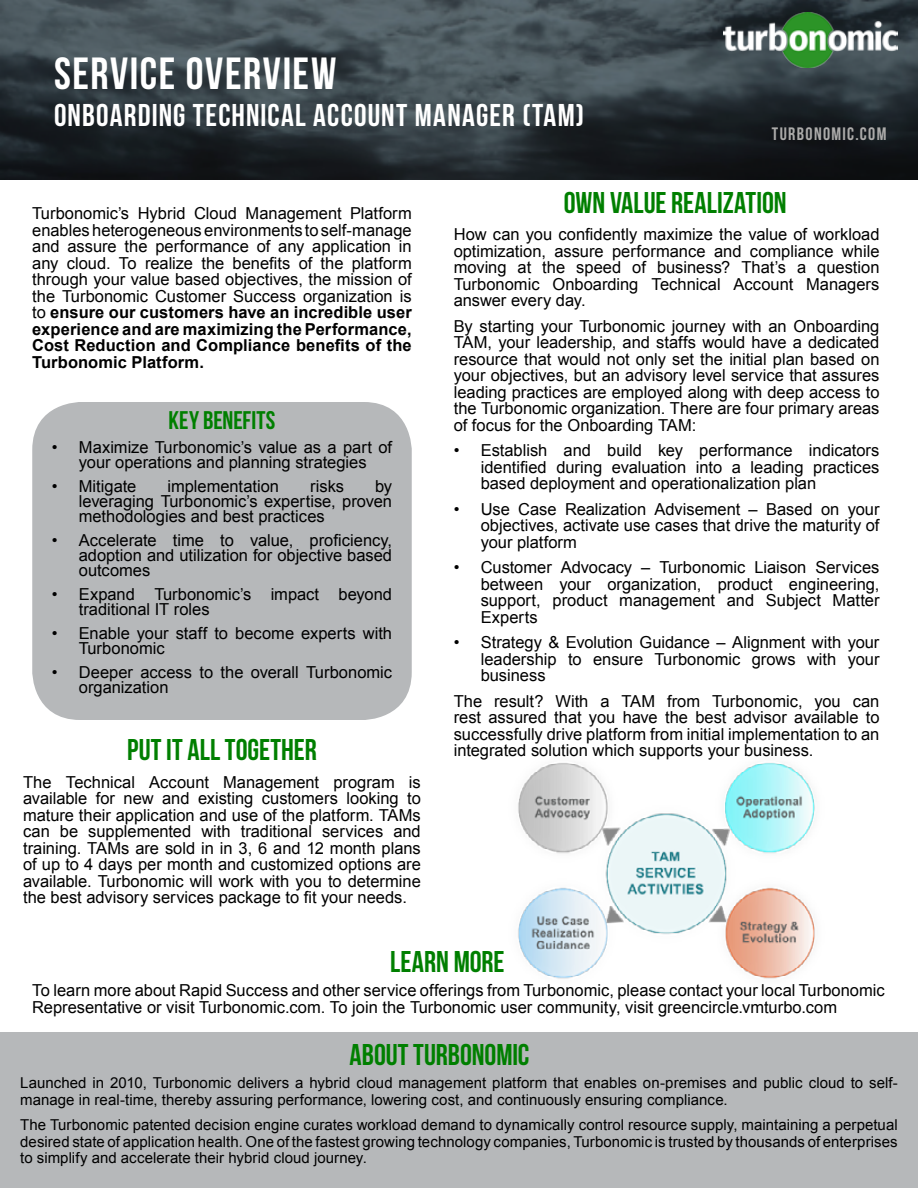
<style>
.page{position:relative;width:918px;height:1188px;background:#fff}
.page>*{position:absolute;margin:0;border:0;box-sizing:border-box;transform-origin:0 0}
.t1{font:45px "Bebas Neue";letter-spacing:.035em;color:#fff}
.t2{font:31.5px "Bebas Neue";letter-spacing:.035em;color:#fff}
.t3{font:30px "Bebas Neue";color:#007f00}
.t4{font:25.5px "Bebas Neue";letter-spacing:.005em;color:#007f00}
.t5{font:18px "Bebas Neue";letter-spacing:.075em;color:#acabaa}
.t6{font:16.5px/16.5px "Arial";color:#000;text-align:justify}
.t7{font:15px/16.5px "Arial";letter-spacing:.005em;color:#000}
.s1{font-weight:700}
</style>
<div class="page">
<svg style="left:0;top:0;width:918px;height:180px;background:#323b41"></svg>
<div style="left:0;top:1032px;width:918px;height:156px;background:#b6b8ba"></div>
<img style="left:724px;top:13px;width:174px;height:54px">
<div style="left:32px;top:402px;width:380px;height:318px;background:#b6b8ba;border-radius:48px"></div>
<img style="left:518px;top:763px;width:297px;height:216px">
<h1 class="t1" style="left:54px;top:48px;width:284px">SERVICE OVERVIEW</h1>
<h2 class="t2" style="left:54px;top:98px;width:532px">ONBOARDING TECHNICAL ACCOUNT MANAGER (TAM)</h2>
<p class="t5" style="left:772px;top:124px;width:116px">TURBONOMIC.COM</p>
<p class="t6" style="left:32px;top:206px;width:381px">Turbonomic’s Hybrid Cloud Management Platform enables heterogeneous environments to self-manage and assure the performance of any application in any cloud. To realize the benefits of the platform through your value based objectives, the mission of the Turbonomic Customer Success organization is to <span class="s1">ensure our customers have an incredible user experience and are maximizing the Performance, Cost Reduction and Compliance benefits of the Turbonomic Platform.</span></p>
<h3 class="t4" style="left:169px;top:406px;width:108px">KEY BENEFITS</h3>
<p class="t6" style="left:52px;top:440px;width:342px;line-height:15px;text-align:center">• Maximize Turbonomic’s value as a part of your operations and planning strategies</p>
<p class="t6" style="left:52px;top:478px;width:86px">• Mitigate</p>
<p class="t6" style="left:167px;top:478px;width:113px">implementation</p>
<p class="t6" style="left:310px;top:478px;width:35px">risks</p>
<p class="t6" style="left:79px;top:479px;width:315px;line-height:15px;text-indent:296px">by leveraging Turbonomic’s expertise, proven methodologies and best practices</p>
<p class="t6" style="left:79px;top:533px;width:315px;line-height:15px;text-indent:-27px">• Accelerate time to value, proficiency, adoption and utilization for objective based outcomes</p>
<p class="t6" style="left:79px;top:587px;width:315px;line-height:15px;text-indent:-27px">• Expand Turbonomic’s impact beyond traditional IT roles</p>
<p class="t6" style="left:79px;top:626px;width:315px;line-height:15px;text-indent:-27px">• Enable your staff to become experts with<br>Turbonomic</p>
<p class="t6" style="left:79px;top:665px;width:315px;line-height:15px;text-indent:-27px">• Deeper access to the overall Turbonomic organization</p>
<h3 class="t3" style="left:127px;top:733px;width:191px">PUT IT ALL TOGETHER</h3>
<p class="t6" style="left:23px;top:774px;width:399px">The Technical Account Management program is available for new and existing customers looking to mature their application and use of the platform. TAMs can be supplemented with traditional services and training. TAMs are sold in in 3, 6 and 12 month plans of up to 4 days per month and customized options are available. Turbonomic will work with you to determine the best advisory services package to fit your needs.</p>
<h3 class="t3" style="left:564px;top:186px;width:224px">OWN VALUE REALIZATION</h3>
<p class="t6" style="left:454px;top:226px;width:427px">How can you confidently maximize the value of workload optimization, assure performance and compliance while moving at the speed of business? That’s a question Turbonomic Onboarding Technical Account Managers answer every day.</p>
<p class="t6" style="left:454px;top:318px;width:427px">By starting your Turbonomic journey with an Onboarding TAM, your leadership, and staffs would have a dedicated resource that would not only set the initial plan based on your objectives, but an advisory level service that assures leading practices are employed along with deep access to the Turbonomic organization. There are four primary areas of focus for the Onboarding TAM:</p>
<p class="t6" style="left:481px;top:442px;width:400px;text-indent:-27px">• Establish and build key performance indicators identified during evaluation into a leading practices based deployment and operationalization plan</p>
<p class="t6" style="left:481px;top:501px;width:400px;text-indent:-27px">• Use Case Realization Advisement – Based on your objectives, activate use cases that drive the maturity of your platform</p>
<p class="t6" style="left:481px;top:559px;width:400px;text-indent:-27px">• Customer Advocacy – Turbonomic Liaison Services between your organization, product engineering, support, product management and Subject Matter Experts</p>
<p class="t6" style="left:481px;top:634px;width:400px;text-indent:-27px">• Strategy &amp; Evolution Guidance – Alignment with your leadership to ensure Turbonomic grows with your business</p>
<p class="t6" style="left:454px;top:693px;width:427px">The result? With a TAM from Turbonomic, you can rest assured that you have the best advisor available to successfully drive platform from initial implementation to an integrated solution which supports your business.</p>
<h3 class="t3" style="left:390px;top:945px;width:116px">LEARN MORE</h3>
<p class="t6" style="left:32px;top:982px;width:854px">To learn more about Rapid Success and other service offerings from Turbonomic, please contact your local Turbonomic<br>Representative or visit Turbonomic.com. To join the Turbonomic user community, visit greencircle.vmturbo.com</p>
<h3 class="t3" style="left:350px;top:1038px;width:181px">ABOUT TURBONOMIC</h3>
<p class="t7" style="left:20px;top:1075px;width:879px">Launched in 2010, Turbonomic delivers a hybrid cloud management platform that enables on-premises and public cloud to self&shy;manage in real-time, thereby assuring performance, lowering cost, and continuously ensuring compliance.</p>
<p class="t7" style="left:20px;top:1117px;width:879px;text-align:justify">The Turbonomic patented decision engine curates workload demand to dynamically control resource supply, maintaining a perpetual desired state of application health. One of the fastest growing technology companies, Turbonomic is trusted by thousands of enterprises to simplify and accelerate their hybrid cloud journey.</p>
</div>
